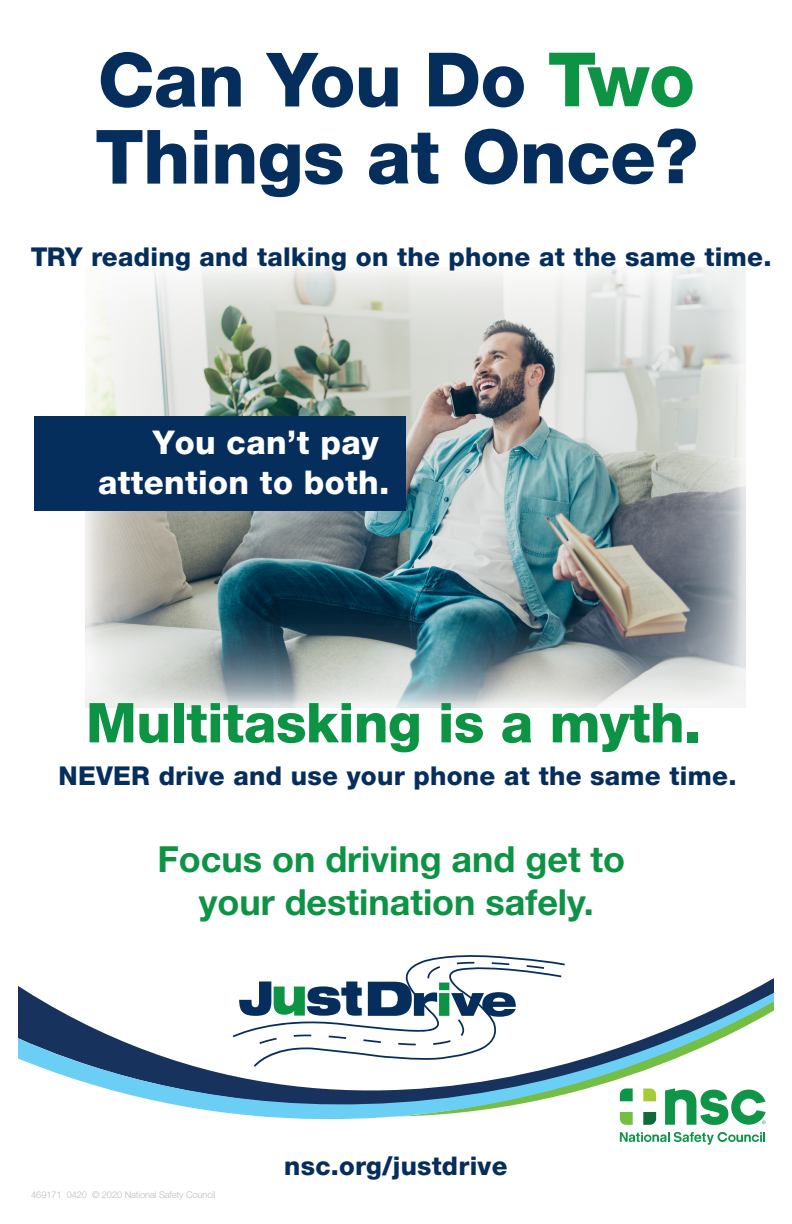
<style>
.page{position:relative;width:792px;height:1224px;background:#fff}
.page>*{position:absolute;margin:0;border:0;box-sizing:border-box;transform-origin:0 0}
.t1{font:800 75px/77px "Helvetica Neue LT Std";letter-spacing:-.01em;color:#062e5d}
.t2{font:800 55px "Helvetica Neue LT Std";letter-spacing:-.01em;color:#0d9344}
.t3{font:700 36px/43px "Helvetica Neue LT Std";color:#0d9344;text-align:center}
.t4{font:800 32.7px/39.3px "Helvetica Neue LT Std";letter-spacing:.01em;color:#fff}
.t5{font:800 26px "Helvetica Neue LT Std";letter-spacing:.01em;color:#062e5d}
.t6{font:800 25.8px "Helvetica Neue LT Std";letter-spacing:.01em;color:#062e5d}
.t7{font:300 9.3px "Helvetica Neue LT Std";letter-spacing:-.01em;color:#bcbdc0}
.s1{color:#0d9344}
</style>
<div class="page">
<img style="left:85px;top:267px;width:660px;height:441px">
<div style="left:34px;top:416px;width:372px;height:95px;background:#062e5d"></div>
<svg style="left:18px;top:978px;width:756px;height:142px"></svg>
<svg style="left:620px;top:1088px;width:13px;height:13px"></svg>
<svg style="left:620px;top:1112px;width:13px;height:13px"></svg>
<svg style="left:643px;top:1088px;width:13px;height:13px"></svg>
<svg style="left:643px;top:1112px;width:13px;height:13px"></svg>
<svg style="left:620px;top:1132px;width:145px;height:13px"></svg>
<svg style="left:665px;top:1088px;width:101px;height:37px"></svg>
<svg style="left:233px;top:955px;width:332px;height:112px"></svg>
<h1 class="t1" style="left:95px;top:41px;width:605px">Can You Do <span class="s1">Two<br></span>Things at Once?</h1>
<p class="t5" style="left:31px;top:241px;width:742px">TRY reading and talking on the phone at the same time.</p>
<p class="t4" style="left:98px;top:423px;width:293px;text-indent:55px">You can’t pay attention to both.</p>
<h2 class="t2" style="left:86px;top:690px;width:617px">Multitasking is a myth.</h2>
<p class="t5" style="left:59px;top:760px;width:680px">NEVER drive and use your phone at the same time.</p>
<h3 class="t3" style="left:158px;top:837px;width:469px">Focus on driving and get to your destination safely.</h3>
<p class="t7" style="left:31px;top:1189px;width:186px">469171 0420 © 2020 National Safety Council</p>
<p class="t6" style="left:284px;top:1151px;width:225px">nsc.org/justdrive</p>
</div>
